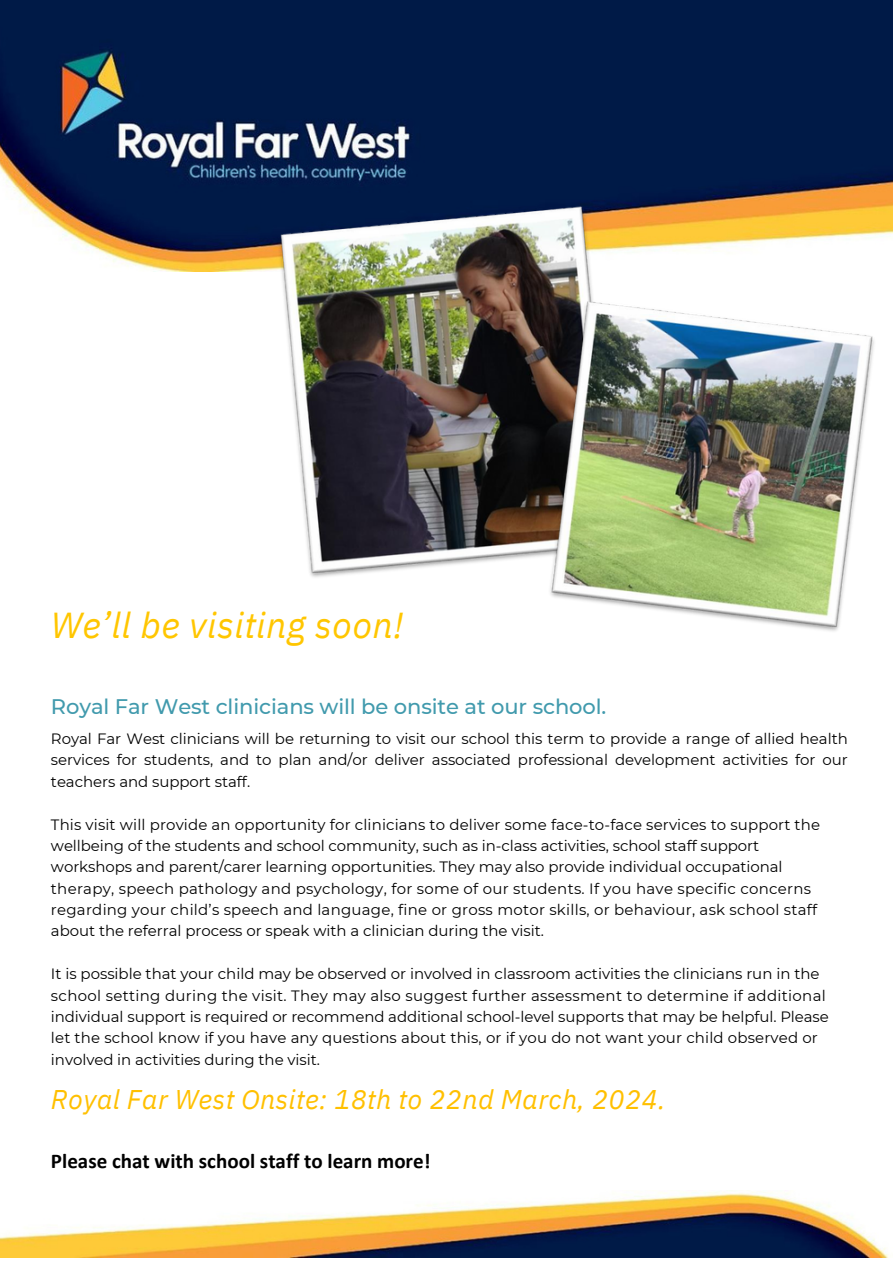
<style>
.page{position:relative;width:893px;height:1264px;background:#fff}
.page>*{position:absolute;margin:0;border:0;box-sizing:border-box;transform-origin:0 0}
.t1{font:italic 36px "IBM Plex Sans";letter-spacing:.01em;color:#ffc600}
.t2{font:italic 27px "IBM Plex Sans";letter-spacing:.01em;color:#ffc000}
.t3{font:500 21px "Montserrat";letter-spacing:-.005em;color:#419aad}
.t4{font:700 21px "Calibri";color:#000}
.t5{font:15px/21.3px "Montserrat";color:#000;text-align:justify}
.t6{font:15px "Montserrat";letter-spacing:.02em;color:#000}
</style>
<div class="page">
<img style="left:0;top:0;width:892px;height:271px">
<img style="left:0;top:1192px;width:888px;height:65px">
<img style="left:274px;top:202px;width:346px;height:375px">
<img style="left:546px;top:298px;width:328px;height:333px">
<p class="t1" style="left:51px;top:600px;width:353px">We’ll be visiting soon!</p>
<h3 class="t3" style="left:51px;top:693px;width:557px">Royal Far West clinicians will be onsite at our school.</h3>
<p class="t5" style="left:51px;top:728px;width:798px">Royal Far West clinicians will be returning to visit our school this term to provide a range of allied health services for students, and to plan and/or deliver associated professional development activities for our teachers and support staff.</p>
<p class="t5" style="left:51px;top:813px;width:770px">This visit will provide an opportunity for clinicians to deliver some face-to-face services to support the</p>
<p class="t5" style="left:51px;top:834px;width:709px">wellbeing of the students and school community, such as in-class activities, school staff support</p>
<p class="t5" style="left:51px;top:856px;width:733px">workshops and parent/carer learning opportunities. They may also provide individual occupational</p>
<p class="t6" style="left:51px;top:879px;width:761px">therapy, speech pathology and psychology, for some of our students. If you have specific concerns</p>
<p class="t5" style="left:51px;top:899px;width:767px">regarding your child’s speech and language, fine or gross motor skills, or behaviour, ask school staff</p>
<p class="t5" style="left:51px;top:920px;width:494px">about the referral process or speak with a clinician during the visit.</p>
<p class="t5" style="left:51px;top:963px;width:770px">It is possible that your child may be observed or involved in classroom activities the clinicians run in the</p>
<p class="t6" style="left:51px;top:986px;width:776px">school setting during the visit. They may also suggest further assessment to determine if additional</p>
<p class="t5" style="left:51px;top:1005px;width:779px">individual support is required or recommend additional school-level supports that may be helpful. Please</p>
<p class="t5" style="left:51px;top:1027px;width:768px">let the school know if you have any questions about this, or if you do not want your child observed or</p>
<p class="t5" style="left:51px;top:1048px;width:270px">involved in activities during the visit.</p>
<h2 class="t2" style="left:51px;top:1081px;width:616px">Royal Far West Onsite: 18th to 22nd March, 2024.</h2>
<h3 class="t4" style="left:51px;top:1152px;width:381px">Please chat with school staff to learn more!</h3>
</div>
